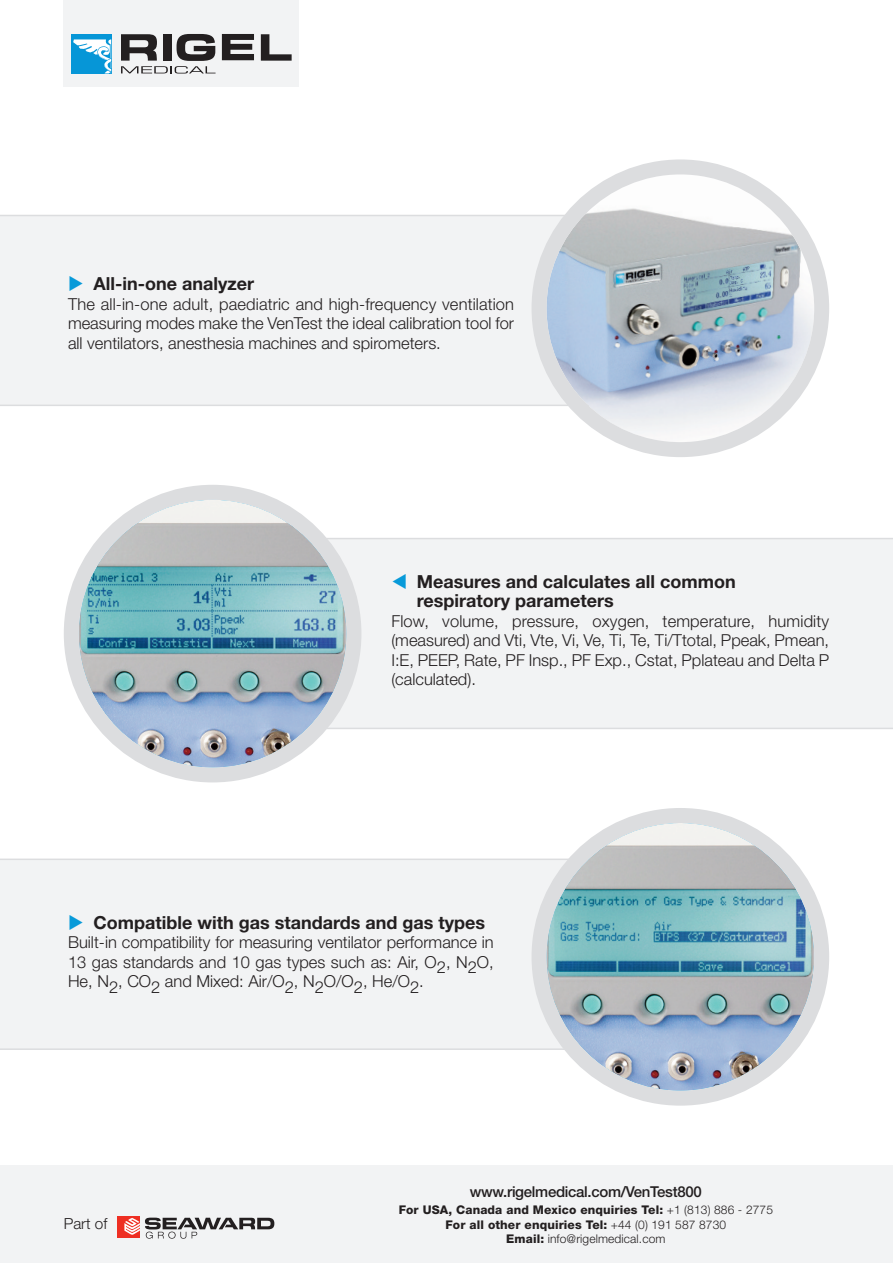
<style>
.page{position:relative;width:893px;height:1263px;background:#fff}
.page>*{position:absolute;margin:0;border:0;box-sizing:border-box;transform-origin:0 0}
.t1{font:700 18px/19.5px "Helvetica Neue";color:#231f20}
.t2{font:300 16.5px/19.5px "Helvetica Neue";color:#231f20;text-align:justify}
.t3{font:300 15.3px "Helvetica Neue";color:#231f20}
.t4{font:500 15px "Helvetica Neue";letter-spacing:-.02em;color:#231f20}
.t5{font:800 12px/14.4px "Helvetica Neue";letter-spacing:.01em;color:#231f20;text-align:center}
.s1{color:#089ad9}
.s2{font-weight:300}
</style>
<div class="page">
<div style="left:0;top:215px;width:531px;height:191px;background:#f2f3f4"></div>
<div style="left:361px;top:538px;width:532px;height:191px;background:#f2f3f4"></div>
<svg style="left:64px;top:485px;width:297px;height:297px"></svg>
<div style="left:64px;top:0;width:235px;height:87px;background:#f2f3f4"></div>
<div style="left:71px;top:34px;width:40px;height:39px;background:#0696d7"></div>
<svg style="left:73px;top:39px;width:39px;height:35px"></svg>
<svg style="left:261px;top:34px;width:31px;height:27px"></svg>
<svg style="left:222px;top:34px;width:32px;height:26px"></svg>
<svg style="left:121px;top:34px;width:95px;height:40px"></svg>
<svg style="left:531px;top:159px;width:298px;height:298px"></svg>
<div style="left:0;top:858px;width:531px;height:192px;background:#f2f3f4"></div>
<svg style="left:531px;top:808px;width:298px;height:298px"></svg>
<div style="left:0;top:1165px;width:893px;height:98px;background:#f2f3f4"></div>
<div style="left:117px;top:1216px;width:23px;height:22px;background:#ee2e22"></div>
<svg style="left:124px;top:1217px;width:150px;height:21px"></svg>
<p class="t1" style="left:68px;top:276px;width:188px"><span class="s1">◆</span> All-in-one analyzer</p>
<p class="t2" style="left:68px;top:296px;width:448px">The all-in-one adult, paediatric and high-frequency ventilation measuring modes make the VenTest the ideal calibration tool for all ventilators, anesthesia machines and spirometers.</p>
<p class="t1" style="left:417px;top:573px;width:320px;text-indent:-26px"><span class="s1">▼</span> Measures and calculates all common respiratory parameters</p>
<p class="t2" style="left:391px;top:613px;width:439px">Flow, volume, pressure, oxygen, temperature, humidity (measured) and Vti, Vte, Vi, Ve, Ti, Te, Ti/Ttotal, Ppeak, Pmean, I:E, PEEP, Rate, PF Insp., PF Exp., Cstat, Pplateau and Delta P (calculated).</p>
<p class="t1" style="left:68px;top:914px;width:419px"><span class="s1">◆</span> Compatible with gas standards and gas types</p>
<p class="t2" style="left:68px;top:934px;width:427px">Built-in compatibility for measuring ventilator performance in 13 gas standards and 10 gas types such as: Air, O2, N2O, He, N2, CO2 and Mixed: Air/O2, N2O/O2, He/O2.</p>
<p class="t3" style="left:64px;top:1218px;width:45px">Part of</p>
<p class="t4" style="left:470px;top:1186px;width:233px">www.rigelmedical.com/VenTest800</p>
<p class="t5" style="left:399px;top:1204px;width:376px">For USA, Canada and Mexico enquiries Tel: <span class="s2">+1 (813) 886 - 2775<br></span>For all other enquiries Tel: <span class="s2">+44 (0) 191 587 8730<br></span>Email: <span class="s2">info@rigelmedical.com</span></p>
</div>
